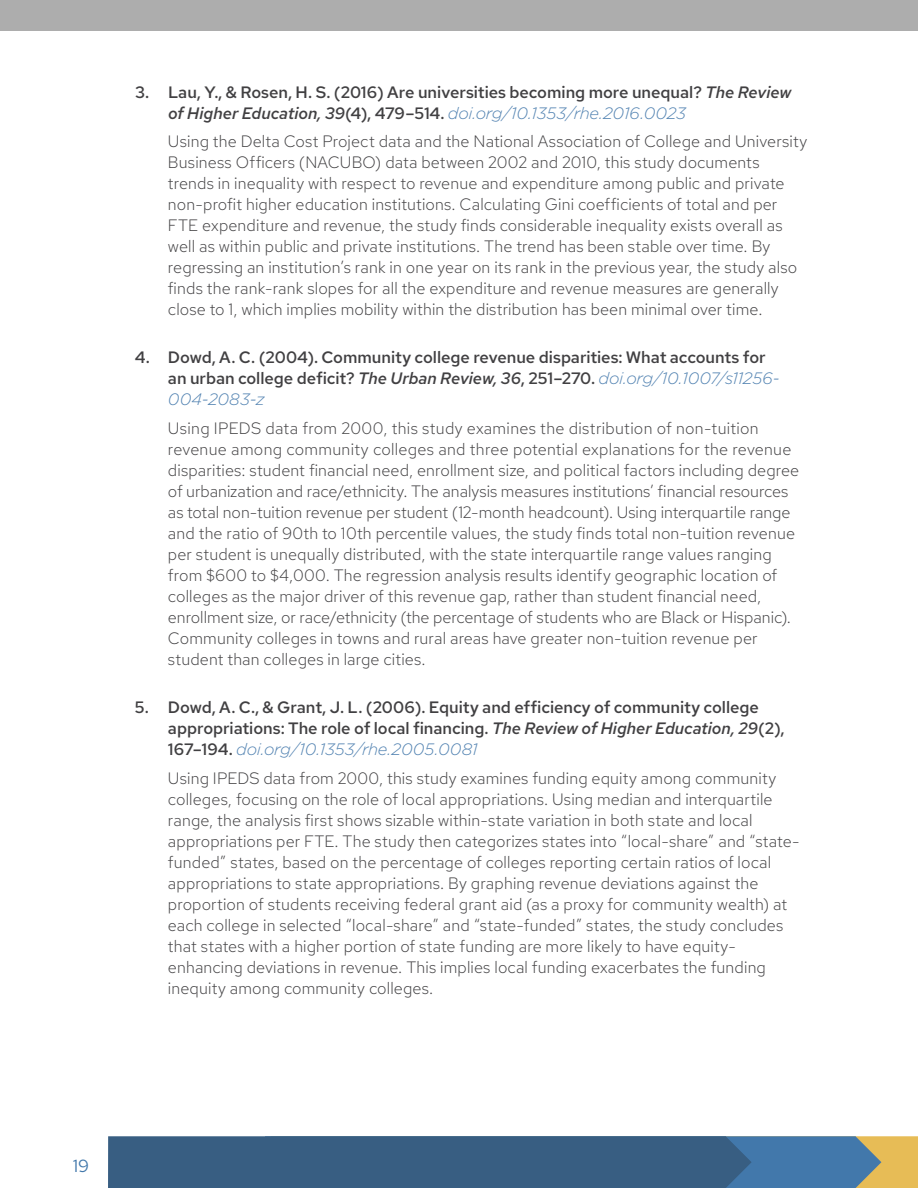
<style>
.page{position:relative;width:918px;height:1188px;background:#fff}
.page>*{position:absolute;margin:0;border:0;box-sizing:border-box;transform-origin:0 0}
.t1{font:17.55px "Red Hat Text";color:#4278ab}
.t2{font:300 16.5px/21px "Red Hat Text";letter-spacing:.005em;color:#414042}
.t3{font:600 16.5px/21px "Red Hat Text";letter-spacing:-.005em;color:#414042}
.t4{font:italic 300 16.5px "Gotham";letter-spacing:-.01em;color:#5585b3}
.s1{font-style:italic}
.s2{font-family:"Red Hat Text";font-weight:600;color:#414042}
.s3{font-family:"Red Hat Text";font-weight:600;font-style:normal;color:#414042}
.s4{font-family:"Gotham";font-weight:300;font-style:italic;color:#5585b3}
</style>
<div class="page">
<div style="left:0;top:0;width:918px;height:30px;background:#adadad"></div>
<div style="left:271px;top:1136px;width:647px;height:52px;background:#e7bc56"></div>
<div style="left:265px;top:1136px;width:590px;height:52px;background:#4278ab"></div>
<svg style="left:830px;top:1136px;width:51px;height:52px"></svg>
<div style="left:108px;top:1136px;width:618px;height:52px;background:#385e82"></div>
<svg style="left:700px;top:1136px;width:52px;height:52px"></svg>
<p class="t3" style="left:135px;top:81px;width:658px">3. Lau, Y., &amp; Rosen, H. S. (2016) Are universities becoming more unequal? <span class="s1">The Review</span></p>
<p class="t4" style="left:168px;top:103px;width:520px"><span class="s2">of Higher Education, 39</span><span class="s3">(4), 479–514.</span> doi.org/10.1353/rhe.2016.0023</p>
<p class="t2" style="left:168px;top:131px;width:641px">Using the Delta Cost Project data and the National Association of College and University Business Officers (NACUBO) data between 2002 and 2010, this study documents trends in inequality with respect to revenue and expenditure among public and private non-profit higher education institutions. Calculating Gini coefficients of total and per FTE expenditure and revenue, the study finds considerable inequality exists overall as well as within public and private institutions. The trend has been stable over time. By regressing an institution’s rank in one year on its rank in the previous year, the study also finds the rank-rank slopes for all the expenditure and revenue measures are generally close to 1, which implies mobility within the distribution has been minimal over time.</p>
<p class="t3" style="left:168px;top:347px;width:613px;text-indent:-33px">4. Dowd, A. C. (2004). Community college revenue disparities: What accounts for an urban college deficit? <span class="s1">The Urban Review, 36</span>, 251–270. <span class="s4">doi.org/10.1007/s11256-</span></p>
<p class="t4" style="left:168px;top:389px;width:98px">004-2083-z</p>
<p class="t2" style="left:168px;top:417px;width:633px">Using IPEDS data from 2000, this study examines the distribution of non-tuition revenue among community colleges and three potential explanations for the revenue disparities: student financial need, enrollment size, and political factors including degree of urbanization and race/ethnicity. The analysis measures institutions’ financial resources as total non-tuition revenue per student (12-month headcount). Using interquartile range and the ratio of 90th to 10th percentile values, the study finds total non-tuition revenue per student is unequally distributed, with the state interquartile range values ranging from $600 to $4,000. The regression analysis results identify geographic location of colleges as the major driver of this revenue gap, rather than student financial need, enrollment size, or race/ethnicity (the percentage of students who are Black or Hispanic).<br>Community colleges in towns and rural areas have greater non-tuition revenue per student than colleges in large cities.</p>
<p class="t3" style="left:168px;top:696px;width:618px;text-indent:-33px">5. Dowd, A. C., &amp; Grant, J. L. (2006). Equity and efficiency of community college appropriations: The role of local financing. <span class="s1">The Review of Higher Education, 29</span>(2),</p>
<p class="t4" style="left:168px;top:739px;width:311px"><span class="s3">167–194.</span> doi.org/10.1353/rhe.2005.0081</p>
<p class="t2" style="left:168px;top:767px;width:633px">Using IPEDS data from 2000, this study examines funding equity among community colleges, focusing on the role of local appropriations. Using median and interquartile range, the analysis first shows sizable within-state variation in both state and local appropriations per FTE. The study then categorizes states into “local-share” and “state&shy;funded” states, based on the percentage of colleges reporting certain ratios of local appropriations to state appropriations. By graphing revenue deviations against the proportion of students receiving federal grant aid (as a proxy for community wealth) at each college in selected “local-share” and “state-funded” states, the study concludes that states with a higher portion of state funding are more likely to have equity&shy;enhancing deviations in revenue. This implies local funding exacerbates the funding inequity among community colleges.</p>
<p class="t1" style="left:73px;top:1154px;width:18px">19</p>
</div>
